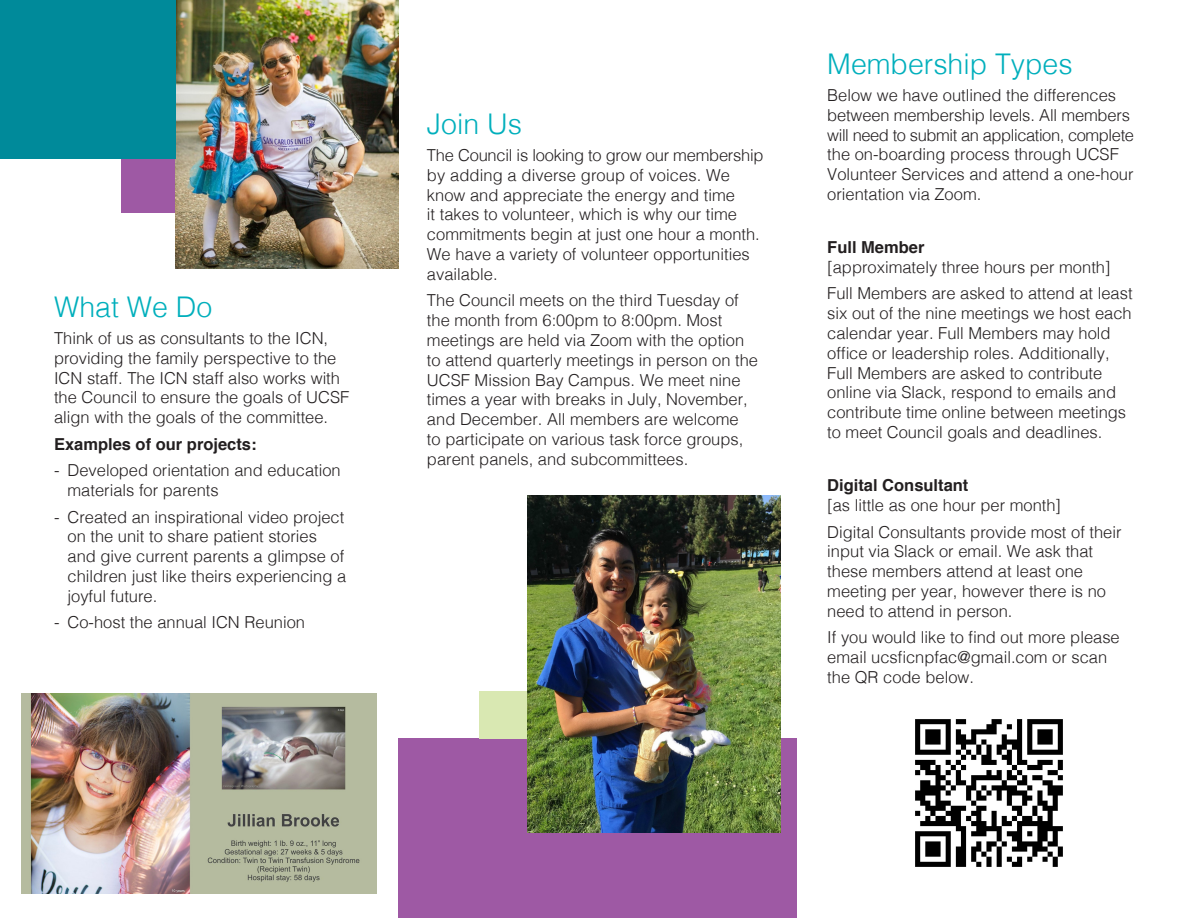
<style>
.page{position:relative;width:1188px;height:918px;background:#fff}
.page>*{position:absolute;margin:0;border:0;box-sizing:border-box;transform-origin:0 0}
.SubHead{font:300 28.5px "Helvetica";color:#00afbc}
.body{font:300 16.5px/19.8px "Helvetica";color:#231f20}
.bullet{font:300 16.5px/19.8px "Helvetica";color:#231f20}
.body-2{font:700 16.5px "Helvetica";color:#231f20}
.s1{font-weight:700}
</style>
<div class="page">
<div style="left:398px;top:738px;width:399px;height:180px;background:#9e59a4"></div>
<img style="left:22px;top:694px;width:354px;height:199px">
<img style="left:175px;top:0;width:223px;height:268px">
<img style="left:527px;top:495px;width:253px;height:338px">
<div style="left:480px;top:691px;width:47px;height:47px;background:#d9e8b2"></div>
<div style="left:0;top:0;width:175px;height:159px;background:#008a9a"></div>
<div style="left:121px;top:159px;width:54px;height:54px;background:#9e59a4"></div>
<img style="left:915px;top:719px;width:148px;height:148px">
<p class="SubHead" style="left:54px;top:283px;width:160px">What We Do</p>
<p class="body" style="left:54px;top:327px;width:297px">Think of us as consultants to the ICN, providing the family perspective to the ICN staff. The ICN staff also works with the Council to ensure the goals of UCSF align with the goals of the committee.</p>
<p class="body-2" style="left:54px;top:431px;width:204px">Examples of our projects:</p>
<p class="bullet" style="left:68px;top:459px;width:275px;text-indent:-14px">- Developed orientation and education materials for parents</p>
<p class="bullet" style="left:68px;top:506px;width:280px;text-indent:-14px">- Created an inspirational video project on the unit to share patient stories and give current parents a glimpse of children just like theirs experiencing a joyful future.</p>
<p class="bullet" style="left:54px;top:611px;width:253px">- Co-host the annual ICN Reunion</p>
<p class="SubHead" style="left:427px;top:100px;width:97px">Join Us</p>
<p class="body" style="left:427px;top:144px;width:338px">The Council is looking to grow our membership by adding a diverse group of voices. We know and appreciate the energy and time<br>it takes to volunteer, which is why our time commitments begin at just one hour a month.<br>We have a variety of volunteer opportunities available.</p>
<p class="body" style="left:427px;top:289px;width:333px">The Council meets on the third Tuesday of the month from 6:00pm to 8:00pm. Most meetings are held via Zoom with the option to attend quarterly meetings in person on the UCSF Mission Bay Campus. We meet nine times a year with breaks in July, November, and December. All members are welcome<br>to participate on various task force groups, parent panels, and subcommittees.</p>
<p class="SubHead" style="left:827px;top:40px;width:247px">Membership Types</p>
<p class="body" style="left:827px;top:84px;width:308px">Below we have outlined the differences between membership levels. All members will need to submit an application, complete the on-boarding process through UCSF Volunteer Services and attend a one-hour orientation via Zoom.</p>
<p class="body" style="left:827px;top:236px;width:285px"><span class="s1">Full Member<br></span>[approximately three hours per month]</p>
<p class="body" style="left:827px;top:283px;width:307px">Full Members are asked to attend at least six out of the nine meetings we host each calendar year. Full Members may hold office or leadership roles. Additionally, Full Members are asked to contribute online via Slack, respond to emails and contribute time online between meetings to meet Council goals and deadlines.</p>
<p class="body" style="left:827px;top:474px;width:235px"><span class="s1">Digital Consultant<br></span>[as little as one hour per month]</p>
<p class="body" style="left:827px;top:521px;width:296px">Digital Consultants provide most of their input via Slack or email. We ask that these members attend at least one meeting per year, however there is no need to attend in person.</p>
<p class="body" style="left:827px;top:626px;width:294px">If you would like to find out more please email ucsficnpfac@gmail.com or scan the QR code below.</p>
</div>
